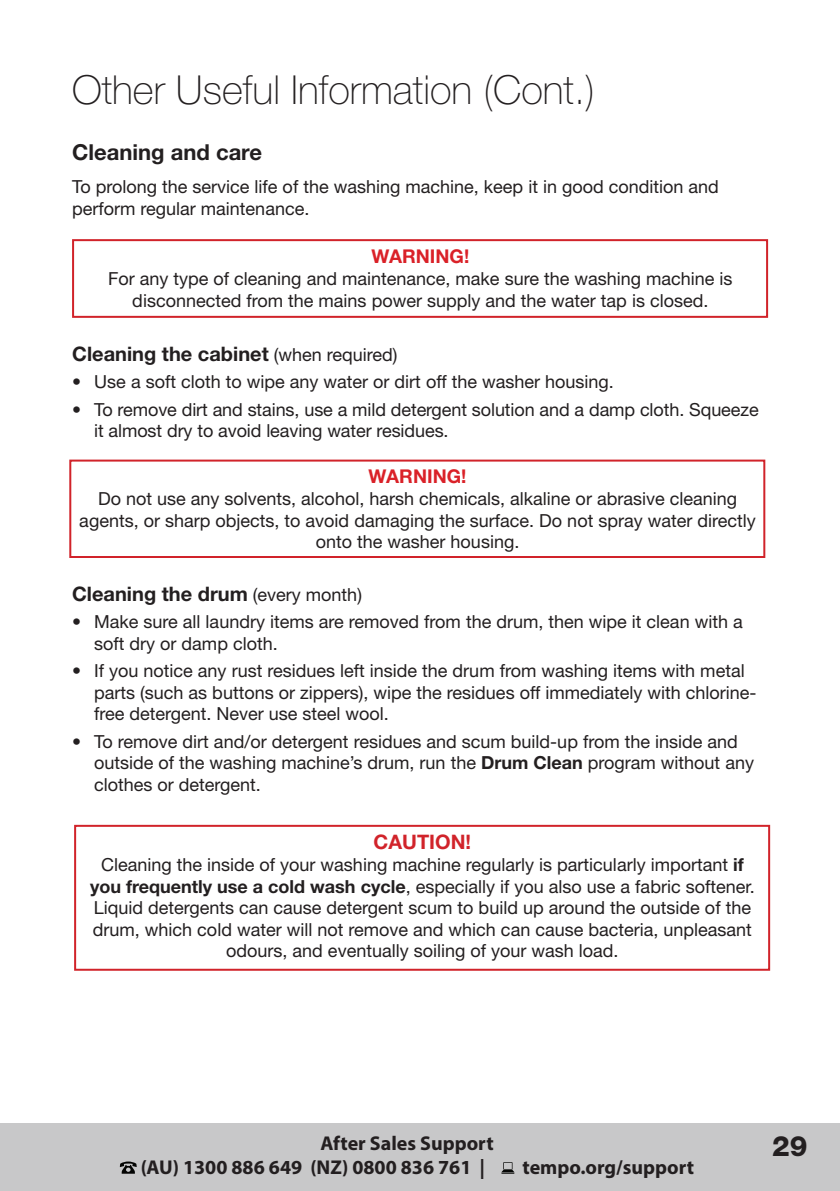
<style>
.page{position:relative;width:840px;height:1191px;background:#fff}
.page>*{position:absolute;margin:0;border:0;box-sizing:border-box;transform-origin:0 0}
.Big_Heading{font:100 40px "Helvetica Neue";color:#231f20}
.t1{font:800 28px "Helvetica Neue";color:#231f20}
.Sub_Heading{font:700 22px "Helvetica Neue";color:#231f20}
.t2{font:700 20px/24px "Myriad Pro";color:#231f20}
.Sub_Sub_heading_-_sm{font:700 20px "Helvetica Neue";color:#231f20}
.body{font:700 20px "Helvetica Neue";color:#d1232a}
.body-2{font:700 19px "Helvetica Neue";color:#da2128}
.t3{font:18px/21.6px "Helvetica Neue";color:#231f20}
.s1{font-weight:400;font-size:18px}
.s2{font-weight:700}
</style>
<div class="page">
<div style="left:0;top:1123px;width:839px;height:68px;background:#c8c8c9"></div>
<svg style="left:120px;top:1161px;width:17px;height:12px"></svg>
<svg style="left:501px;top:1162px;width:13px;height:11px"></svg>
<div style="left:72px;top:239px;width:695px;height:79px;border:2px solid #d1232a"></div>
<div style="left:69px;top:459px;width:695px;height:99px;border:2px solid #d1232a"></div>
<div style="left:74px;top:825px;width:695px;height:145px;border:2px solid #d1232a"></div>
<p class="Big_Heading" style="left:72px;top:67px;width:524px">Other Useful Information (Cont.)</p>
<p class="Sub_Heading" style="left:72px;top:138px;width:191px">Cleaning and care</p>
<p class="t3" style="left:72px;top:175px;width:648px">To prolong the service life of the washing machine, keep it in good condition and perform regular maintenance.</p>
<p class="body-2" style="left:371px;top:244px;width:99px">WARNING!</p>
<p class="t3" style="left:108px;top:267px;width:625px;text-align:center">For any type of cleaning and maintenance, make sure the washing machine is disconnected from the mains power supply and the water tap is closed.</p>
<p class="Sub_Sub_heading_-_sm" style="left:72px;top:341px;width:326px">Cleaning the cabinet <span class="s1">(when required)</span></p>
<p class="t3" style="left:72px;top:371px;width:543px">• Use a soft cloth to wipe any water or dirt off the washer housing.</p>
<p class="t3" style="left:94px;top:398px;width:665px;text-indent:-22px">• To remove dirt and stains, use a mild detergent solution and a damp cloth. Squeeze it almost dry to avoid leaving water residues.</p>
<p class="body-2" style="left:368px;top:465px;width:99px">WARNING!</p>
<p class="t3" style="left:79px;top:487px;width:677px;text-align:center">Do not use any solvents, alcohol, harsh chemicals, alkaline or abrasive cleaning agents, or sharp objects, to avoid damaging the surface. Do not spray water directly onto the washer housing.</p>
<p class="Sub_Sub_heading_-_sm" style="left:72px;top:581px;width:291px">Cleaning the drum <span class="s1">(every month)</span></p>
<p class="t3" style="left:94px;top:611px;width:649px;text-indent:-22px">• Make sure all laundry items are removed from the drum, then wipe it clean with a soft dry or damp cloth.</p>
<p class="t3" style="left:94px;top:659px;width:663px;text-indent:-22px">• If you notice any rust residues left inside the drum from washing items with metal parts (such as buttons or zippers), wipe the residues off immediately with chlorine&shy;free detergent. Never use steel wool.</p>
<p class="t3" style="left:94px;top:730px;width:661px;text-indent:-22px">• To remove dirt and/or detergent residues and scum build-up from the inside and outside of the washing machine’s drum, run the <span class="s2">Drum Clean</span> program without any clothes or detergent.</p>
<p class="body" style="left:373px;top:830px;width:99px">CAUTION!</p>
<p class="t3" style="left:90px;top:853px;width:666px;text-align:center">Cleaning the inside of your washing machine regularly is particularly important <span class="s2">if you frequently use a cold wash cycle</span>, especially if you also use a fabric softener.<br>Liquid detergents can cause detergent scum to build up around the outside of the drum, which cold water will not remove and which can cause bacteria, unpleasant odours, and eventually soiling of your wash load.</p>
<p class="t2" style="left:141px;top:1130px;width:354px;text-indent:180px">After Sales Support (AU) 1300 886 649 (NZ) 0800 836 761 |</p>
<p class="t2" style="left:522px;top:1154px;width:173px">tempo.org/support</p>
<h2 class="t1" style="left:771px;top:1129px;width:37px">29</h2>
</div>
